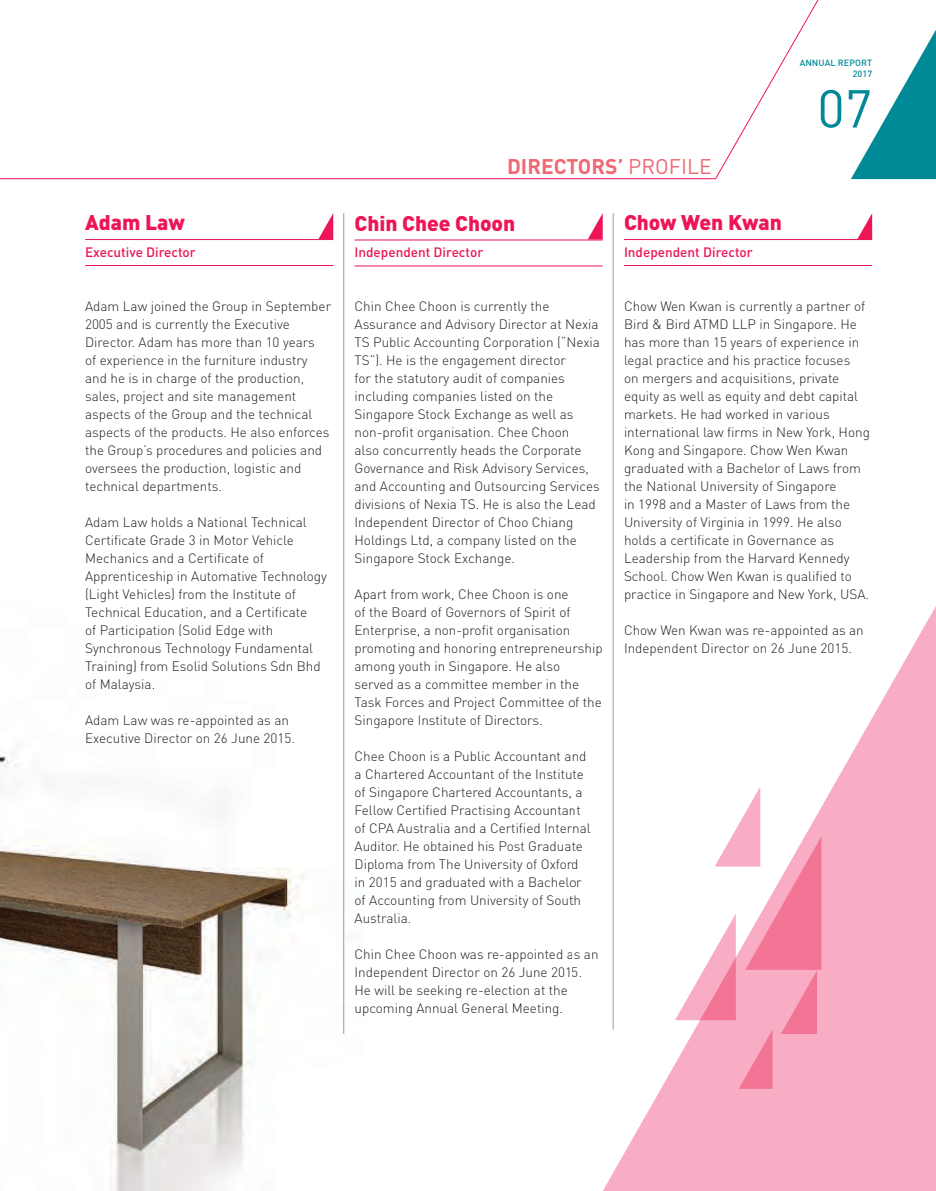
<style>
.page{position:relative;width:936px;height:1191px;background:#fff}
.page>*{position:absolute;margin:0;border:0;box-sizing:border-box;transform-origin:0 0}
.t1{font:52.5px "DIN";color:#008a98}
.t2{font:900 21px "DIN";color:#ed1556}
.t3{font:700 21px "DIN";color:#f16774}
.t4{font:300 13.5px/18px "DIN";color:#231f20}
.t5{font:500 13.5px "DIN";color:#ed1556}
.t6{font:500 9px/10.8px "DIN";letter-spacing:.01em;color:#008a98;text-align:right}
.s1{font-weight:400}
</style>
<div class="page">
<img style="left:0;top:591px;width:345px;height:600px">
<hr style="left:85px;top:239px;width:248px;height:1px;background:#ed1556">
<hr style="left:85px;top:265px;width:248px;height:1px;background:#ed1556">
<hr style="left:354px;top:240px;width:248px;height:1px;background:#ed1556">
<hr style="left:354px;top:266px;width:248px;height:1px;background:#ed1556">
<hr style="left:624px;top:239px;width:248px;height:1px;background:#ed1556">
<hr style="left:624px;top:265px;width:248px;height:1px;background:#ed1556">
<svg style="left:318px;top:213px;width:15px;height:26px"></svg>
<svg style="left:588px;top:214px;width:14px;height:25px"></svg>
<svg style="left:857px;top:213px;width:15px;height:26px"></svg>
<svg style="left:851px;top:31px;width:84px;height:148px"></svg>
<hr style="left:343px;top:213px;width:1px;height:821px;background:#231f20">
<hr style="left:613px;top:213px;width:1px;height:816px;background:#231f20">
<svg style="left:603px;top:563px;width:332px;height:628px"></svg>
<svg style="left:674px;top:786px;width:147px;height:303px"></svg>
<svg style="left:0;top:0;width:819px;height:179px"></svg>
<p class="t2" style="left:85px;top:209px;width:101px">Adam Law</p>
<p class="t5" style="left:85px;top:243px;width:112px">Executive Director</p>
<p class="t4" style="left:85px;top:297px;width:247px">Adam Law joined the Group in September 2005 and is currently the Executive Director. Adam has more than 10 years<br>of experience in the furniture industry and he is in charge of the production, sales, project and site management aspects of the Group and the technical aspects of the products. He also enforces the Group’s procedures and policies and oversees the production, logistic and technical departments.</p>
<p class="t4" style="left:85px;top:513px;width:243px">Adam Law holds a National Technical Certificate Grade 3 in Motor Vehicle Mechanics and a Certificate of Apprenticeship in Automative Technology (Light Vehicles) from the Institute of Technical Education, and a Certificate<br>of Participation (Solid Edge with Synchronous Technology Fundamental Training) from Esolid Solutions Sdn Bhd of Malaysia.</p>
<p class="t4" style="left:85px;top:711px;width:211px">Adam Law was re-appointed as an<br>Executive Director on 26 June 2015.</p>
<p class="t6" style="left:799px;top:57px;width:74px">ANNUAL REPORT<br>2017</p>
<p class="t3" style="left:507px;top:152px;width:206px">DIRECTORS’ <span class="s1">PROFILE</span></p>
<p class="t2" style="left:354px;top:209px;width:162px">Chin Chee Choon</p>
<p class="t5" style="left:354px;top:244px;width:130px">Independent Director</p>
<p class="t2" style="left:624px;top:209px;width:159px">Chow Wen Kwan</p>
<p class="t5" style="left:624px;top:243px;width:130px">Independent Director</p>
<h1 class="t1" style="left:817px;top:76px;width:56px">07</h1>
<p class="t4" style="left:354px;top:297px;width:247px">Chin Chee Choon is currently the Assurance and Advisory Director at Nexia TS Public Accounting Corporation (“Nexia TS”). He is the engagement director<br>for the statutory audit of companies including companies listed on the Singapore Stock Exchange as well as non-profit organisation. Chee Choon<br>also concurrently heads the Corporate Governance and Risk Advisory Services, and Accounting and Outsourcing Services divisions of Nexia TS. He is also the Lead Independent Director of Choo Chiang Holdings Ltd, a company listed on the Singapore Stock Exchange.</p>
<p class="t4" style="left:354px;top:585px;width:250px">Apart from work, Chee Choon is one<br>of the Board of Governors of Spirit of Enterprise, a non-profit organisation promoting and honoring entrepreneurship among youth in Singapore. He also served as a committee member in the Task Forces and Project Committee of the Singapore Institute of Directors.</p>
<p class="t4" style="left:354px;top:747px;width:238px">Chee Choon is a Public Accountant and a Chartered Accountant of the Institute of Singapore Chartered Accountants, a Fellow Certified Practising Accountant of CPA Australia and a Certified Internal Auditor. He obtained his Post Graduate Diploma from The University of Oxford in 2015 and graduated with a Bachelor of Accounting from University of South Australia.</p>
<p class="t4" style="left:354px;top:945px;width:245px">Chin Chee Choon was re-appointed as an Independent Director on 26 June 2015.<br>He will be seeking re-election at the upcoming Annual General Meeting.</p>
<p class="t4" style="left:624px;top:297px;width:247px">Chow Wen Kwan is currently a partner of Bird &amp; Bird ATMD LLP in Singapore. He has more than 15 years of experience in legal practice and his practice focuses<br>on mergers and acquisitions, private equity as well as equity and debt capital markets. He had worked in various international law firms in New York, Hong Kong and Singapore. Chow Wen Kwan graduated with a Bachelor of Laws from the National University of Singapore<br>in 1998 and a Master of Laws from the University of Virginia in 1999. He also holds a certificate in Governance as Leadership from the Harvard Kennedy School. Chow Wen Kwan is qualified to practice in Singapore and New York, USA.</p>
<p class="t4" style="left:624px;top:621px;width:241px">Chow Wen Kwan was re-appointed as an<br>Independent Director on 26 June 2015.</p>
</div>
